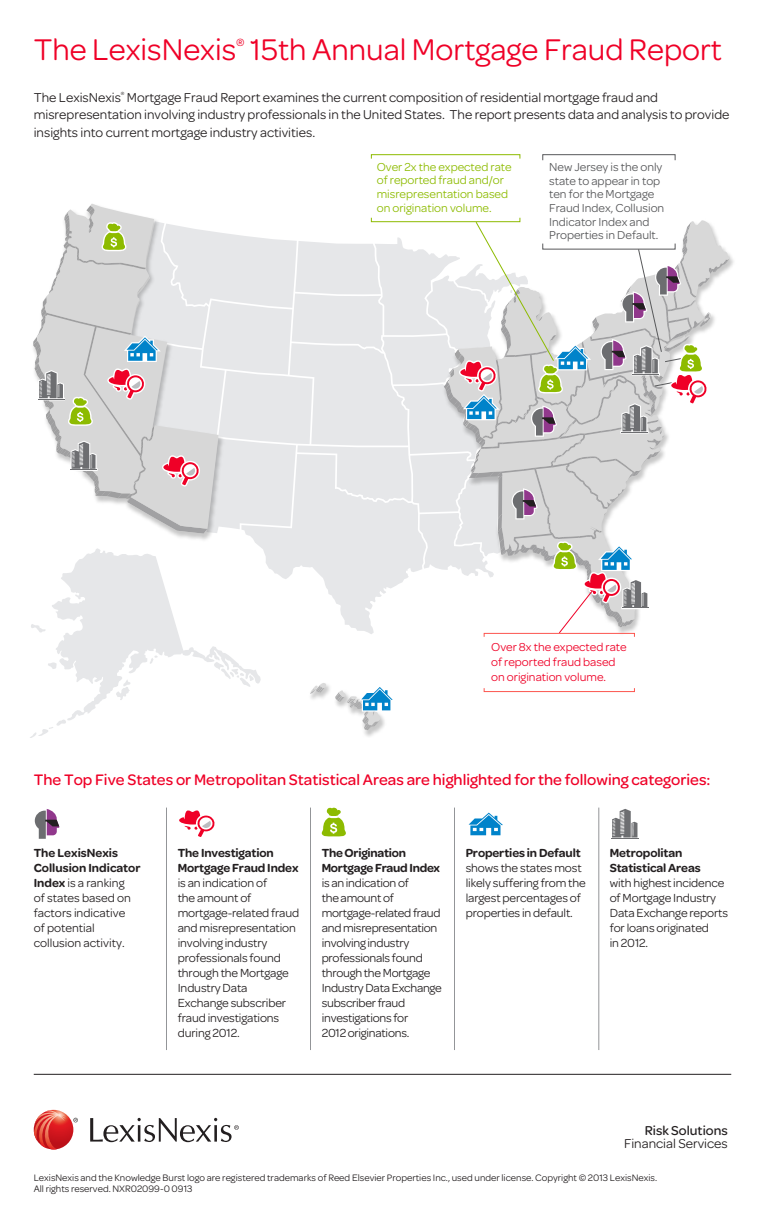
<style>
.page{position:relative;width:765px;height:1215px;background:#fff}
.page>*{position:absolute;margin:0;border:0;box-sizing:border-box;transform-origin:0 0}
.t1{font:32px "Omnes";color:#ef0027}
.t2{font:500 16.25px "Omnes";color:#ef0027}
.t3{font:13.75px/17.5px "Omnes";color:#231f20}
.t4{font:500 13.75px "Omnes";color:#231f20}
.t5{font:12.5px/15px "Omnes";letter-spacing:-.01em;color:#231f20}
.t6{font:12.38px/13.6px "Omnes";color:#57585a}
.t7{font:12.38px/13.6px "Omnes";color:#8dbb00}
.t8{font:12.38px/14.8px "Omnes";color:#ef0027}
.t9{font:11.12px "Omnes";color:#ef0027}
.t10{font:10px/11.2px "Omnes";color:#231f20}
.t11{font:4.75px "Omnes";color:#231f20}
.s1{font-weight:600}
</style>
<div class="page">
<svg style="left:34px;top:809px;width:26px;height:30px"></svg>
<svg style="left:73px;top:1118px;width:5px;height:4px"></svg>
<svg style="left:90px;top:1118px;width:149px;height:24px"></svg>
<svg style="left:34px;top:1110px;width:39px;height:39px"></svg>
<svg style="left:34px;top:1110px;width:32px;height:39px"></svg>
<svg style="left:30px;top:624px;width:231px;height:114px"></svg>
<img style="left:310px;top:684px;width:70px;height:53px">
<svg style="left:310px;top:683px;width:16px;height:11px"></svg>
<svg style="left:335px;top:685px;width:58px;height:45px"></svg>
<svg style="left:33px;top:154px;width:697px;height:480px"></svg>
<div style="left:484px;top:633px;width:151px;height:4px;border:1px solid #fc564f"></div>
<div style="left:484px;top:688px;width:151px;height:4px;border:1px solid #fc564f"></div>
<svg style="left:179px;top:810px;width:36px;height:27px"></svg>
<svg style="left:322px;top:808px;width:24px;height:28px"></svg>
<svg style="left:468px;top:812px;width:35px;height:24px"></svg>
<svg style="left:611px;top:809px;width:28px;height:30px"></svg>
<hr style="left:166px;top:808px;width:1px;height:242px;background:#939598">
<hr style="left:310px;top:808px;width:1px;height:242px;background:#939598">
<hr style="left:454px;top:808px;width:1px;height:242px;background:#939598">
<hr style="left:598px;top:808px;width:1px;height:242px;background:#939598">
<hr style="left:34px;top:1074px;width:697px;height:1px;background:#231f20">
<p class="t1" style="left:34px;top:32px;width:690px">The LexisNexis 15th Annual Mortgage Fraud Report</p>
<p class="t9" style="left:236px;top:36px;width:10px">®</p>
<p class="t3" style="left:34px;top:88px;width:626px">The LexisNexis Mortgage Fraud Report examines the current composition of residential mortgage fraud and</p>
<p class="t11" style="left:121px;top:91px;width:5px">®</p>
<p class="t3" style="left:34px;top:106px;width:697px">misrepresentation involving industry professionals in the United States. The report presents data and analysis to provide insights into current mortgage industry activities.</p>
<p class="t7" style="left:377px;top:160px;width:136px">Over 2x the expected rate of reported fraud and/or misrepresentation based on origination volume.</p>
<p class="t6" style="left:549px;top:160px;width:117px">New Jersey is the only state to appear in top ten for the Mortgage<br>Fraud Index, Collusion<br>Indicator Index and<br>Properties in Default.</p>
<p class="t8" style="left:491px;top:640px;width:137px">Over 8x the expected rate of reported fraud based on origination volume.</p>
<p class="t2" style="left:34px;top:771px;width:678px">The Top Five States or Metropolitan Statistical Areas are highlighted for the following categories:</p>
<p class="t5" style="left:34px;top:845px;width:108px"><span class="s1">The LexisNexis<br>Collusion Indicator<br>Index</span> is a ranking<br>of states based on factors indicative<br>of potential collusion activity.</p>
<p class="t5" style="left:178px;top:845px;width:123px"><span class="s1">The Investigation<br>Mortgage Fraud Index </span>is an indication of<br>the amount of mortgage-related fraud and misrepresentation involving industry professionals found through the Mortgage<br>Industry Data<br>Exchange subscriber fraud investigations during 2012.</p>
<p class="t5" style="left:322px;top:845px;width:122px"><span class="s1">The Origination<br>Mortgage Fraud Index </span>is an indication of<br>the amount of mortgage-related fraud and misrepresentation involving industry professionals found through the Mortgage<br>Industry Data Exchange subscriber fraud investigations for<br>2012 originations.</p>
<p class="t5" style="left:466px;top:845px;width:122px"><span class="s1">Properties in Default </span>shows the states most likely suffering from the largest percentages of properties in default.</p>
<p class="t5" style="left:610px;top:845px;width:120px"><span class="s1">Metropolitan<br>Statistical Areas<br></span>with highest incidence of Mortgage Industry<br>Data Exchange reports for loans originated<br>in 2012.</p>
<p class="t4" style="left:645px;top:1123px;width:84px">Risk Solutions</p>
<p class="t3" style="left:624px;top:1135px;width:105px">Financial Services</p>
<p class="t10" style="left:34px;top:1172px;width:625px">LexisNexis and the Knowledge Burst logo are registered trademarks of Reed Elsevier Properties Inc., used under license. Copyright © 2013 LexisNexis.<br>All rights reserved. NXR02099-0 0913</p>
</div>
